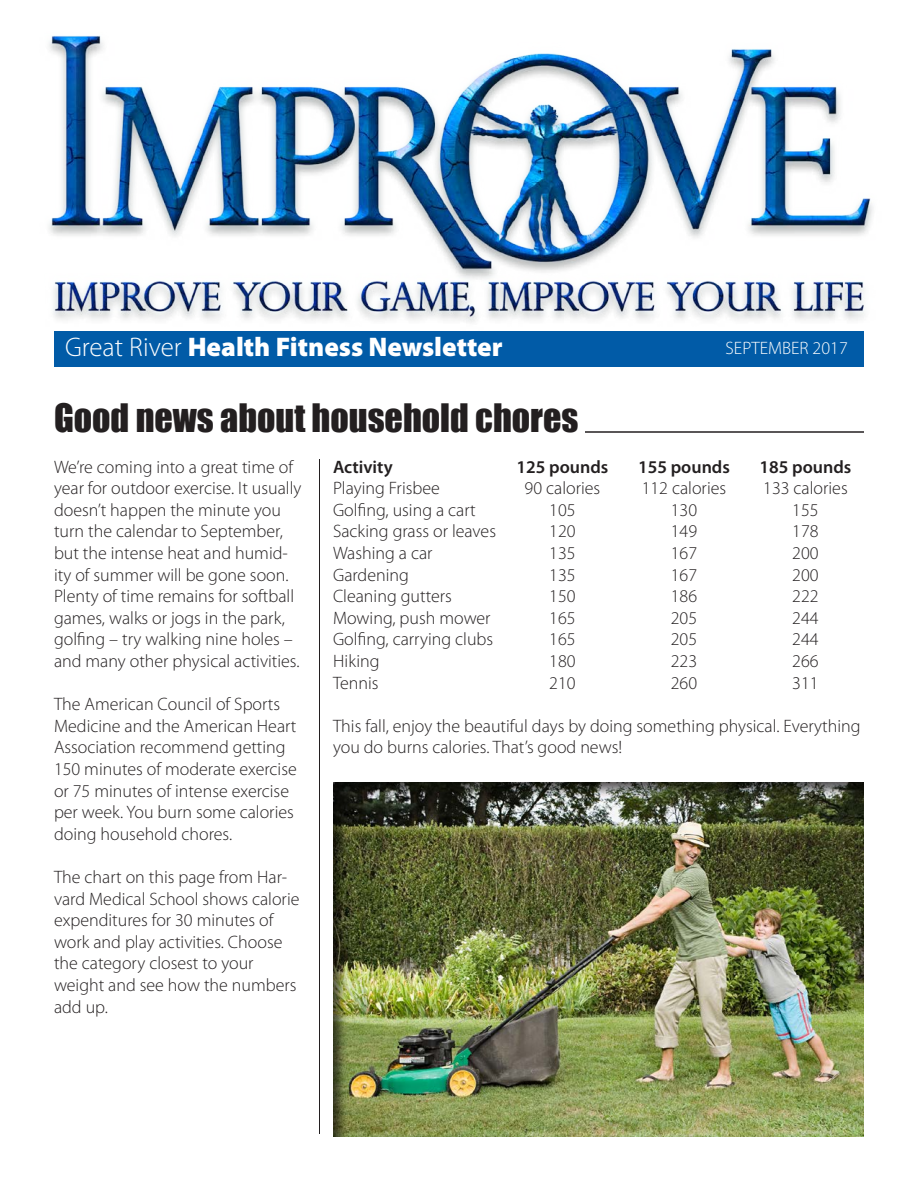
<style>
.page{position:relative;width:918px;height:1188px;background:#fff}
.page>*{position:absolute;margin:0;border:0;box-sizing:border-box;transform-origin:0 0}
.Head{font:36px "Impact";color:#231f20}
.t1{font:900 27px "Myriad Pro";color:#fff}
.body{font:300 18px/21.6px "Myriad Pro";color:#231f20}
.body-2{font:600 18px "Myriad Pro";color:#231f20}
.t2{font:300 18px "Myriad Pro";color:#fff}
.s1{font-weight:300}
</style>
<div class="page">
<img style="left:49px;top:35px;width:824px;height:288px">
<div style="left:54px;top:331px;width:810px;height:35px;background:#015ba7"></div>
<hr style="left:585px;top:431px;width:279px;height:2px;background:#231f20">
<hr style="left:319px;top:459px;width:1px;height:675px;background:#231f20">
<div style="left:332px;top:782px;width:533px;height:355px;background:#231f20;opacity:.75"></div>
<p class="t1" style="left:65px;top:329px;width:439px"><span class="s1">Great River</span> Health Fitness Newsletter</p>
<p class="t2" style="left:726px;top:337px;width:124px">SEPTEMBER 2017</p>
<p class="Head" style="left:54px;top:390px;width:526px">Good news about household chores</p>
<p class="body" style="left:54px;top:456px;width:249px">We’re coming into a great time of year for outdoor exercise. It usually doesn’t happen the minute you turn the calendar to September, but the intense heat and humid&shy;ity of summer will be gone soon.<br>Plenty of time remains for softball games, walks or jogs in the park, golfing – try walking nine holes – and many other physical activities.</p>
<p class="body" style="left:54px;top:693px;width:244px">The American Council of Sports<br>Medicine and the American Heart<br>Association recommend getting<br>150 minutes of moderate exercise or 75 minutes of intense exercise per week. You burn some calories doing household chores.</p>
<p class="body" style="left:54px;top:866px;width:247px">The chart on this page from Har&shy;vard Medical School shows calorie expenditures for 30 minutes of work and play activities. Choose the category closest to your weight and see how the numbers add up.</p>
<p class="body-2" style="left:333px;top:455px;width:61px">Activity</p>
<p class="body-2" style="left:517px;top:455px;width:93px">125 pounds</p>
<p class="body-2" style="left:638px;top:455px;width:93px">155 pounds</p>
<p class="body-2" style="left:760px;top:455px;width:93px">185 pounds</p>
<p class="body" style="left:333px;top:477px;width:108px">Playing Frisbee</p>
<p class="body" style="left:525px;top:477px;width:77px">90 calories</p>
<p class="body" style="left:642px;top:477px;width:86px">112 calories</p>
<p class="body" style="left:763px;top:477px;width:86px">133 calories</p>
<p class="body" style="left:333px;top:499px;width:144px">Golfing, using a cart</p>
<p class="body" style="left:549px;top:499px;width:28px">105</p>
<p class="body" style="left:671px;top:499px;width:28px">130</p>
<p class="body" style="left:792px;top:499px;width:28px">155</p>
<p class="body" style="left:333px;top:520px;width:165px">Sacking grass or leaves</p>
<p class="body" style="left:549px;top:520px;width:28px">120</p>
<p class="body" style="left:671px;top:520px;width:28px">149</p>
<p class="body" style="left:792px;top:520px;width:28px">178</p>
<p class="body" style="left:333px;top:542px;width:101px">Washing a car</p>
<p class="body" style="left:549px;top:542px;width:28px">135</p>
<p class="body" style="left:671px;top:542px;width:28px">167</p>
<p class="body" style="left:792px;top:542px;width:28px">200</p>
<p class="body" style="left:333px;top:564px;width:78px">Gardening</p>
<p class="body" style="left:549px;top:564px;width:28px">135</p>
<p class="body" style="left:671px;top:564px;width:28px">167</p>
<p class="body" style="left:792px;top:564px;width:28px">200</p>
<p class="body" style="left:333px;top:585px;width:120px">Cleaning gutters</p>
<p class="body" style="left:549px;top:585px;width:28px">150</p>
<p class="body" style="left:671px;top:585px;width:28px">186</p>
<p class="body" style="left:792px;top:585px;width:28px">222</p>
<p class="body" style="left:333px;top:607px;width:159px">Mowing, push mower</p>
<p class="body" style="left:549px;top:607px;width:28px">165</p>
<p class="body" style="left:671px;top:607px;width:28px">205</p>
<p class="body" style="left:792px;top:607px;width:28px">244</p>
<p class="body" style="left:333px;top:628px;width:162px">Golfing, carrying clubs</p>
<p class="body" style="left:549px;top:628px;width:28px">165</p>
<p class="body" style="left:671px;top:628px;width:28px">205</p>
<p class="body" style="left:792px;top:628px;width:28px">244</p>
<p class="body" style="left:333px;top:650px;width:48px">Hiking</p>
<p class="body" style="left:549px;top:650px;width:28px">180</p>
<p class="body" style="left:671px;top:650px;width:28px">223</p>
<p class="body" style="left:792px;top:650px;width:28px">266</p>
<p class="body" style="left:333px;top:672px;width:47px">Tennis</p>
<p class="body" style="left:549px;top:672px;width:28px">210</p>
<p class="body" style="left:671px;top:672px;width:28px">260</p>
<p class="body" style="left:792px;top:672px;width:28px">311</p>
<p class="body" style="left:333px;top:715px;width:529px">This fall, enjoy the beautiful days by doing something physical. Everything you do burns calories. That’s good news!</p>
</div>
